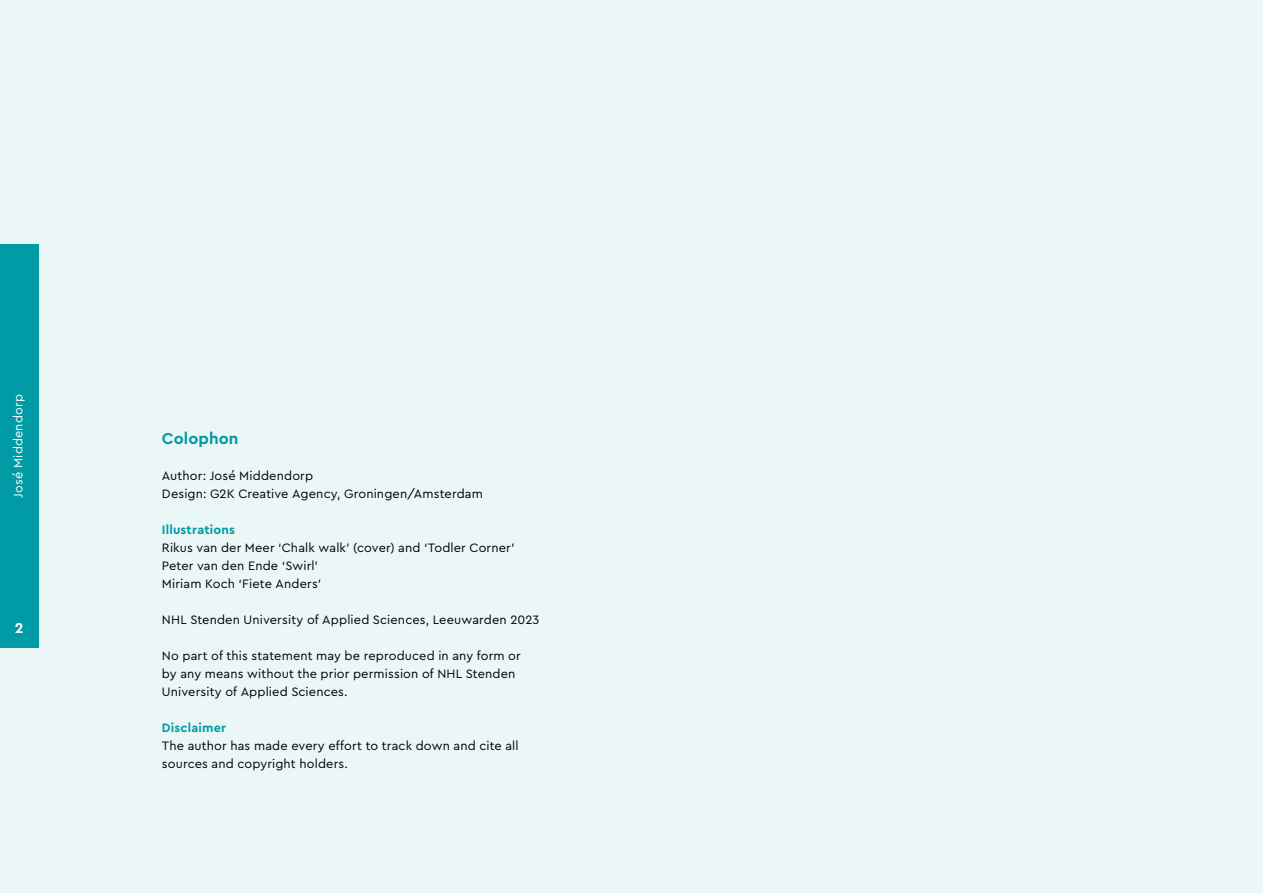
<style>
.page{position:relative;width:1263px;height:893px;background:#ebf6f7}
.page>*{position:absolute;margin:0;border:0;box-sizing:border-box;transform-origin:0 0}
.t1{font:700 16.5px "Cera PRO";letter-spacing:.005em;color:#009ba4}
.t2{font:700 15px "Cera PRO";color:#fff}
.t3{font:12.75px/18px "Cera PRO";letter-spacing:.01em;color:#000}
.t4{font:700 12.75px "Cera PRO";letter-spacing:.015em;color:#009ba4}
.t5{font:12.75px "Cera PRO";letter-spacing:.015em;color:#fff}
</style>
<div class="page">
<div style="left:0;top:244px;width:39px;height:404px;background:#009ba4"></div>
<hr style="left:1262px;top:0;width:1px;height:893px;background:#000">
<p class="t5" style="left:10px;top:498px;width:105px;rotate:-90deg">José Middendorp</p>
<p class="t2" style="left:15px;top:618px;width:10px">2</p>
<p class="t1" style="left:162px;top:428px;width:78px">Colophon</p>
<p class="t3" style="left:162px;top:466px;width:323px">Author: José Middendorp<br>Design: G2K Creative Agency, Groningen/Amsterdam</p>
<p class="t4" style="left:162px;top:521px;width:75px">Illustrations</p>
<p class="t3" style="left:162px;top:538px;width:354px">Rikus van der Meer ‘Chalk walk’ (cover) and ‘Todler Corner’<br>Peter van den Ende ‘Swirl’<br>Miriam Koch ‘Fiete Anders’</p>
<p class="t3" style="left:162px;top:610px;width:379px">NHL Stenden University of Applied Sciences, Leeuwarden 2023</p>
<p class="t3" style="left:162px;top:646px;width:360px">No part of this statement may be reproduced in any form or by any means without the prior permission of NHL Stenden<br>University of Applied Sciences.</p>
<p class="t4" style="left:162px;top:719px;width:66px">Disclaimer</p>
<p class="t3" style="left:162px;top:736px;width:358px">The author has made every effort to track down and cite all sources and copyright holders.</p>
</div>
